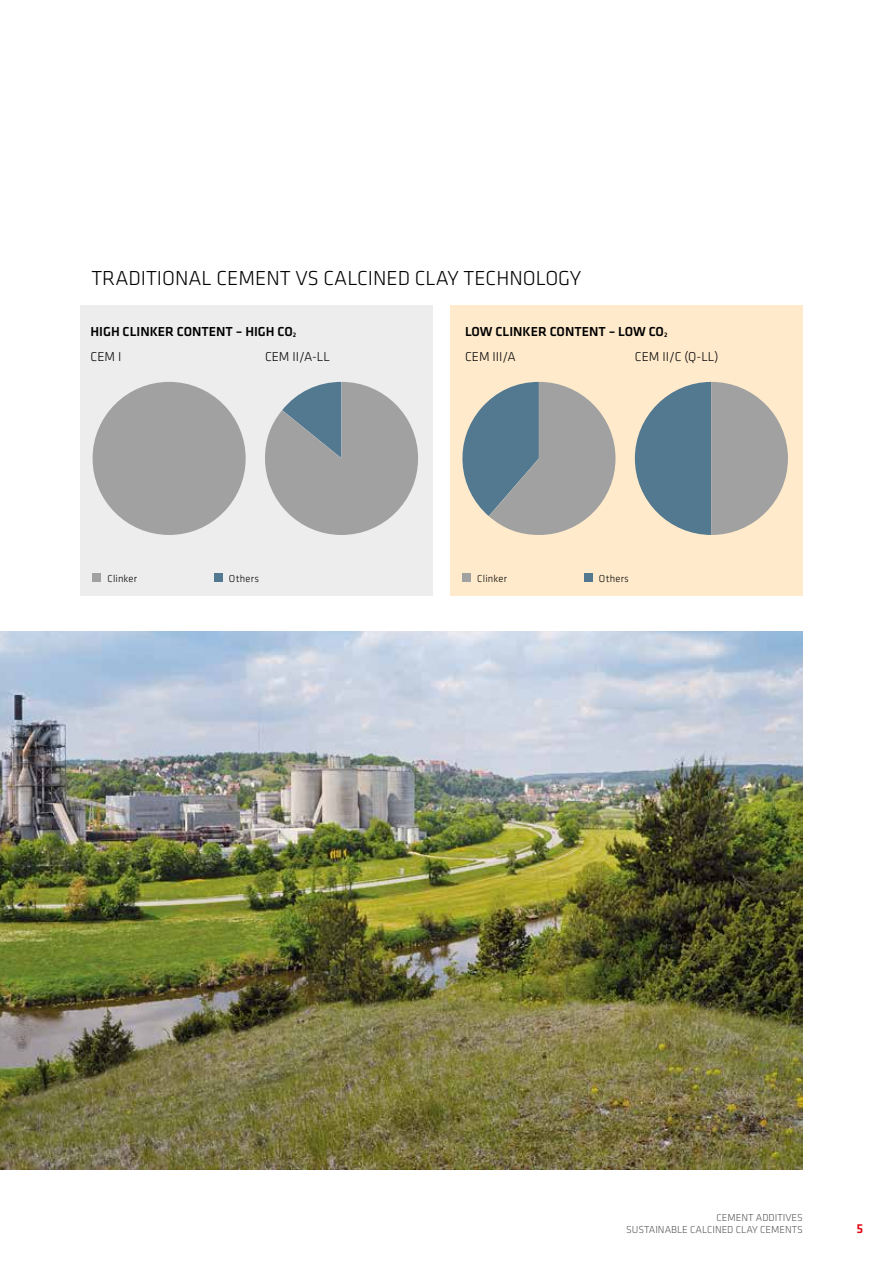
<style>
.page{position:relative;width:893px;height:1263px;background:#fff}
.page>*{position:absolute;margin:0;border:0;box-sizing:border-box;transform-origin:0 0}
.t1{font:300 21px "Klavika";color:#000}
.t2{font:500 13.5px "Klavika";color:#000}
.t3{font:500 13.5px "Klavika";color:#e30613}
.t4{font:300 13.35px "Klavika";color:#000}
.t5{font:300 10.5px/12.6px "Klavika";color:#575756;text-align:right}
.t6{font:300 10.5px "Klavika";letter-spacing:.015em;color:#000}
.s1{font-size:6.75px}
</style>
<div class="page">
<img style="left:0;top:631px;width:802px;height:538px">
<div style="left:80px;top:305px;width:353px;height:290px;background:#ededed"></div>
<div style="left:450px;top:305px;width:353px;height:290px;background:#ffebcc"></div>
<div style="left:214px;top:573px;width:9px;height:9px;background:#537991"></div>
<div style="left:93px;top:573px;width:8px;height:9px;background:#a1a1a1"></div>
<div style="left:584px;top:573px;width:8px;height:9px;background:#537991"></div>
<div style="left:462px;top:573px;width:9px;height:9px;background:#a1a1a1"></div>
<div style="left:93px;top:382px;width:153px;height:153px;background:#a1a1a1;border-radius:50%"></div>
<svg style="left:265px;top:382px;width:153px;height:153px"></svg>
<svg style="left:462px;top:382px;width:153px;height:153px"></svg>
<svg style="left:635px;top:382px;width:153px;height:153px"></svg>
<h1 class="t1" style="left:91px;top:265px;width:491px">TRADITIONAL CEMENT VS CALCINED CLAY TECHNOLOGY</h1>
<p class="t2" style="left:91px;top:322px;width:207px">HIGH CLINKER CONTENT – HIGH CO<span class="s1">2</span></p>
<p class="t2" style="left:465px;top:322px;width:204px">LOW CLINKER CONTENT – LOW CO<span class="s1">2</span></p>
<p class="t4" style="left:91px;top:348px;width:32px">CEM I</p>
<p class="t4" style="left:265px;top:348px;width:67px">CEM II/A-LL</p>
<p class="t4" style="left:465px;top:348px;width:52px">CEM III/A</p>
<p class="t4" style="left:635px;top:348px;width:85px">CEM II/C (Q-LL)</p>
<p class="t6" style="left:107px;top:572px;width:31px">Clinker</p>
<p class="t6" style="left:229px;top:572px;width:32px">Others</p>
<p class="t6" style="left:477px;top:572px;width:31px">Clinker</p>
<p class="t6" style="left:599px;top:572px;width:32px">Others</p>
<p class="t5" style="left:626px;top:1211px;width:178px">CEMENT ADDITIVES<br>SUSTAINABLE CALCINED CLAY CEMENTS</p>
<p class="t3" style="left:856px;top:1219px;width:8px">5</p>
</div>
